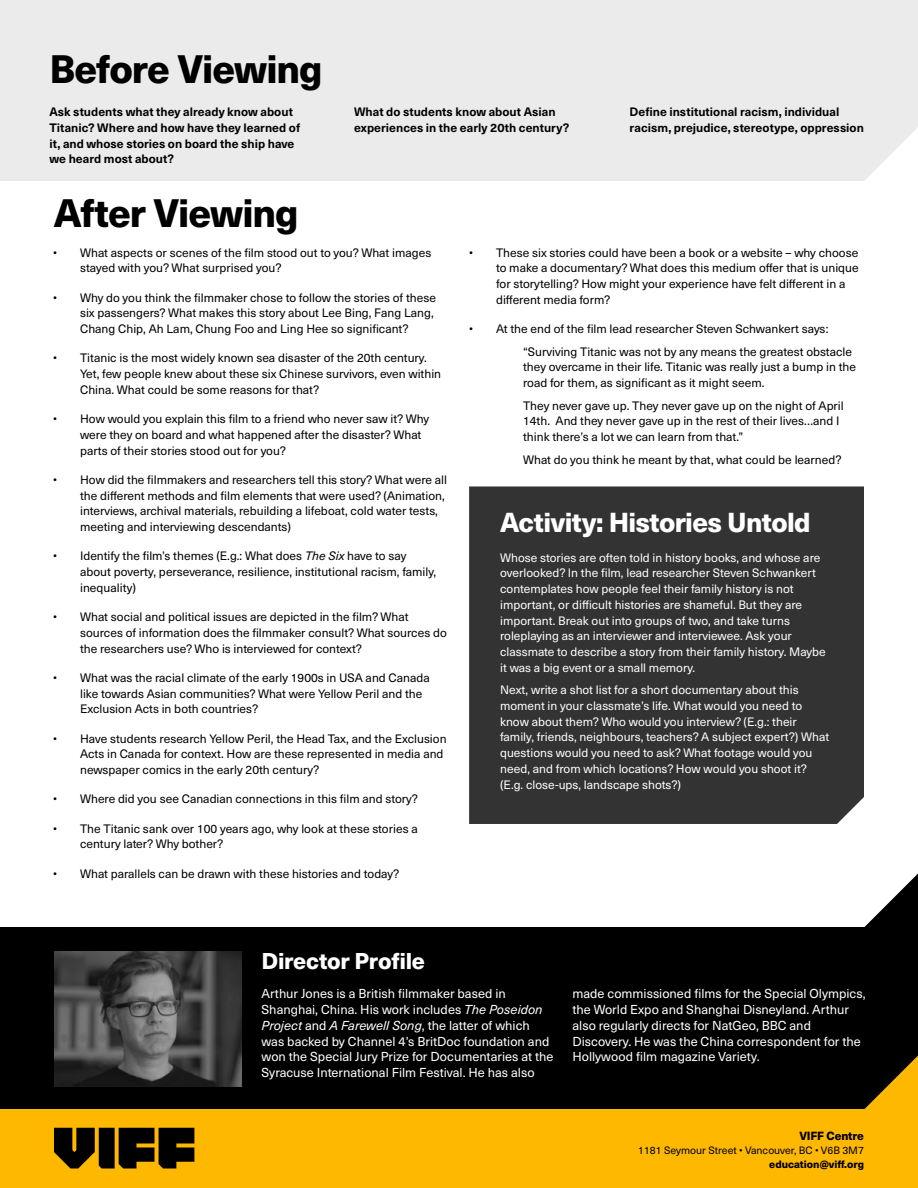
<style>
.page{position:relative;width:918px;height:1188px;background:#fff}
.page>*{position:absolute;margin:0;border:0;box-sizing:border-box;transform-origin:0 0}
.t1{font:800 39px "Neue Haas Unica Pro";letter-spacing:-.025em;color:#000}
.t2{font:800 27px "Neue Haas Unica Pro";letter-spacing:-.025em;color:#fff}
.t3{font:800 22.5px "Neue Haas Unica Pro";letter-spacing:-.01em;color:#fff}
.t4{font:12.75px/15.8px "Neue Haas Unica Pro";color:#fff}
.t5{font:12px/15.8px "Neue Haas Unica Pro";color:#000}
.t6{font:12px/15.8px "Neue Haas Unica Pro";color:#fff}
.t7{font:700 12px/15.8px "Neue Haas Unica Pro";letter-spacing:.005em;color:#000}
.t8{font:800 11.7px "Neue Haas Unica Pro";letter-spacing:-.01em;color:#000}
.t9{font:10.5px "Neue Haas Unica Pro";color:#000}
.t10{font:800 10.5px "Neue Haas Unica Pro";color:#000}
.s1{font-style:italic}
</style>
<div class="page">
<div style="left:469px;top:486px;width:395px;height:338px;background:#333"></div>
<div style="left:0;top:0;width:918px;height:181px;background:#ebebeb"></div>
<svg style="left:864px;top:874px;width:54px;height:53px"></svg>
<div style="left:0;top:927px;width:918px;height:222px;background:#000"></div>
<div style="left:0;top:1110px;width:918px;height:78px;background:#ffb800"></div>
<svg style="left:862px;top:1056px;width:56px;height:54px"></svg>
<svg style="left:865px;top:128px;width:53px;height:53px"></svg>
<svg style="left:54px;top:1128px;width:140px;height:41px"></svg>
<img style="left:54px;top:952px;width:187px;height:134px">
<h1 class="t1" style="left:50px;top:45px;width:275px">Before Viewing</h1>
<p class="t7" style="left:50px;top:104px;width:252px">Ask students what they already know about Titanic? Where and how have they learned of it, and whose stories on board the ship have we heard most about?</p>
<p class="t7" style="left:354px;top:104px;width:217px">What do students know about Asian experiences in the early 20th century?</p>
<p class="t7" style="left:630px;top:104px;width:236px">Define institutional racism, individual racism, prejudice, stereotype, oppression</p>
<h1 class="t1" style="left:54px;top:189px;width:246px">After Viewing</h1>
<p class="t5" style="left:80px;top:245px;width:353px;text-indent:-27px">• What aspects or scenes of the film stood out to you? What images stayed with you? What surprised you?</p>
<p class="t5" style="left:80px;top:290px;width:357px;text-indent:-27px">• Why do you think the filmmaker chose to follow the stories of these six passengers? What makes this story about Lee Bing, Fang Lang,<br>Chang Chip, Ah Lam, Chung Foo and Ling Hee so significant?</p>
<p class="t5" style="left:80px;top:351px;width:363px;text-indent:-27px">• Titanic is the most widely known sea disaster of the 20th century.<br>Yet, few people knew about these six Chinese survivors, even within<br>China. What could be some reasons for that?</p>
<p class="t5" style="left:80px;top:411px;width:351px;text-indent:-27px">• How would you explain this film to a friend who never saw it? Why were they on board and what happened after the disaster? What parts of their stories stood out for you?</p>
<p class="t5" style="left:80px;top:472px;width:369px;text-indent:-27px">• How did the filmmakers and researchers tell this story? What were all the different methods and film elements that were used? (Animation, interviews, archival materials, rebuilding a lifeboat, cold water tests, meeting and interviewing descendants)</p>
<p class="t5" style="left:80px;top:549px;width:358px;text-indent:-27px">• Identify the film’s themes (E.g.: What does <span class="s1">The Six</span> have to say about poverty, perseverance, resilience, institutional racism, family, inequality)</p>
<p class="t5" style="left:80px;top:609px;width:368px;text-indent:-27px">• What social and political issues are depicted in the film? What sources of information does the filmmaker consult? What sources do the researchers use? Who is interviewed for context?</p>
<p class="t5" style="left:80px;top:670px;width:351px;text-indent:-27px">• What was the racial climate of the early 1900s in USA and Canada like towards Asian communities? What were Yellow Peril and the<br>Exclusion Acts in both countries?</p>
<p class="t5" style="left:80px;top:731px;width:368px;text-indent:-27px">• Have students research Yellow Peril, the Head Tax, and the Exclusion<br>Acts in Canada for context. How are these represented in media and newspaper comics in the early 20th century?</p>
<p class="t5" style="left:53px;top:791px;width:366px">• Where did you see Canadian connections in this film and story?</p>
<p class="t5" style="left:80px;top:821px;width:339px;text-indent:-27px">• The Titanic sank over 100 years ago, why look at these stories a century later? Why bother?</p>
<p class="t5" style="left:53px;top:866px;width:348px">• What parallels can be drawn with these histories and today?</p>
<p class="t5" style="left:496px;top:245px;width:364px;text-indent:-27px">• These six stories could have been a book or a website – why choose to make a documentary? What does this medium offer that is unique for storytelling? How might your experience have felt different in a different media form?</p>
<p class="t5" style="left:523px;top:318px;width:330px;line-height:22.5px;text-indent:-54px">• At the end of the film lead researcher Steven Schwankert says: “Surviving Titanic was not by any means the greatest obstacle</p>
<p class="t5" style="left:523px;top:359px;width:334px">they overcame in their life. Titanic was really just a bump in the road for them, as significant as it might seem.</p>
<p class="t5" style="left:523px;top:398px;width:322px">They never gave up. They never gave up on the night of April<br>14th. And they never gave up in the rest of their lives…and I think there’s a lot we can learn from that.”</p>
<p class="t5" style="left:523px;top:452px;width:320px">What do you think he meant by that, what could be learned?</p>
<h2 class="t2" style="left:500px;top:506px;width:312px">Activity: Histories Untold</h2>
<p class="t6" style="left:500px;top:550px;width:327px">Whose stories are often told in history books, and whose are overlooked? In the film, lead researcher Steven Schwankert contemplates how people feel their family history is not important, or difficult histories are shameful. But they are important. Break out into groups of two, and take turns roleplaying as an interviewer and interviewee. Ask your classmate to describe a story from their family history. Maybe it was a big event or a small memory.</p>
<p class="t6" style="left:500px;top:682px;width:331px">Next, write a shot list for a short documentary about this moment in your classmate’s life. What would you need to know about them? Who would you interview? (E.g.: their family, friends, neighbours, teachers? A subject expert?) What questions would you need to ask? What footage would you need, and from which locations? How would you shoot it? (E.g. close-ups, landscape shots?)</p>
<h3 class="t3" style="left:262px;top:947px;width:165px">Director Profile</h3>
<p class="t4" style="left:262px;top:986px;width:294px">Arthur Jones is a British filmmaker based in Shanghai, China. His work includes <span class="s1">The Poseidon Project</span> and <span class="s1">A Farewell Song</span>, the latter of which was backed by Channel 4’s BritDoc foundation and won the Special Jury Prize for Documentaries at the Syracuse International Film Festival. He has also</p>
<p class="t4" style="left:572px;top:986px;width:295px">made commissioned films for the Special Olympics, the World Expo and Shanghai Disneyland. Arthur also regularly directs for NatGeo, BBC and Discovery. He was the China correspondent for the Hollywood film magazine Variety.</p>
<p class="t8" style="left:799px;top:1129px;width:66px">VIFF Centre</p>
<p class="t9" style="left:638px;top:1144px;width:227px">1181 Seymour Street • Vancouver, BC • V6B 3M7</p>
<p class="t10" style="left:769px;top:1158px;width:96px">education@viff.org</p>
</div>
